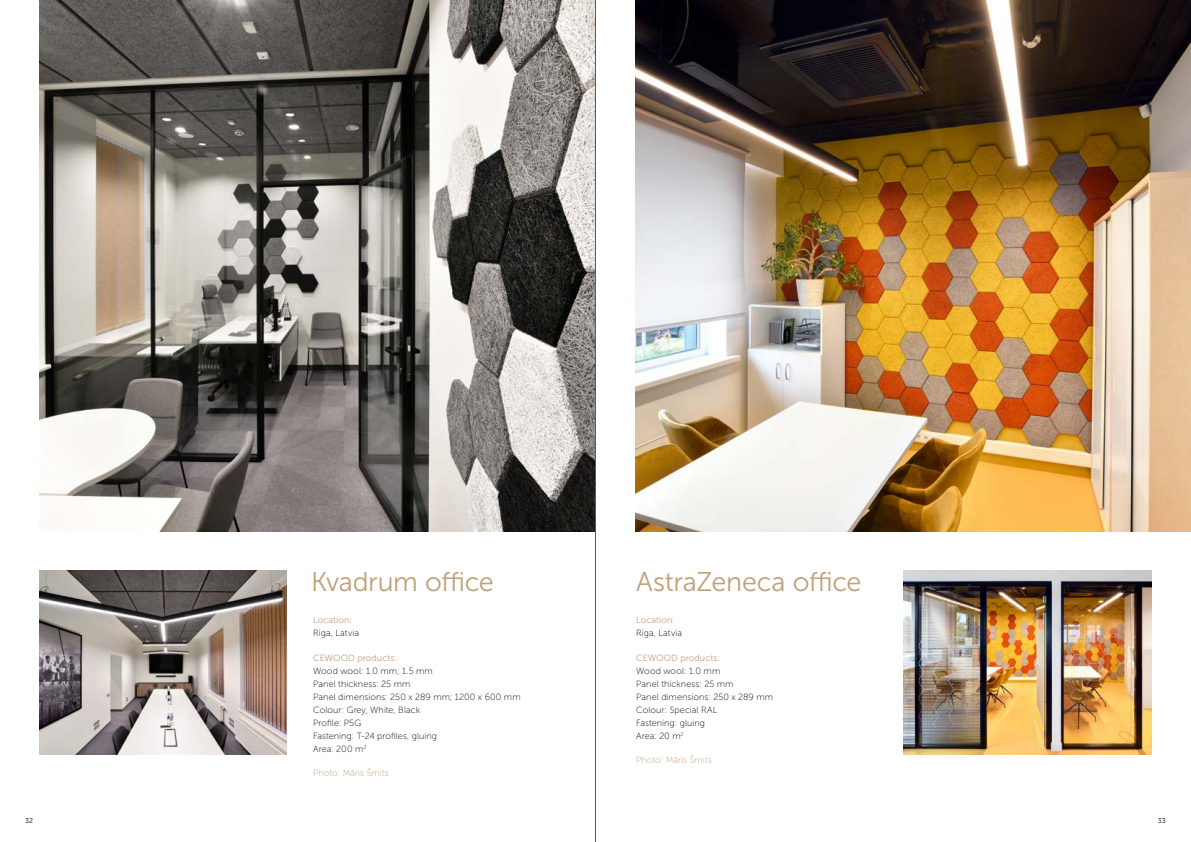
<style>
.page{position:relative;width:1191px;height:842px;background:#fff}
.page>*{position:absolute;margin:0;border:0;box-sizing:border-box;transform-origin:0 0}
.t1{font:27px "Museo Sans 300";letter-spacing:-.015em;color:#c1a078}
.t2{font:9px/13px "Museo Sans 100";letter-spacing:.01em;color:#000}
.t3{font:9px "Museo Sans 300";letter-spacing:.01em;color:#c1a078}
.t4{font:9px "Museo Sans 100";letter-spacing:.005em;color:#c1a078}
.t5{font:7px "Museo Sans 300";color:#000}
</style>
<div class="page">
<img style="left:903px;top:570px;width:248px;height:184px">
<img style="left:635px;top:0;width:556px;height:531px">
<img style="left:40px;top:570px;width:247px;height:184px">
<img style="left:40px;top:0;width:555px;height:531px">
<hr style="left:595px;top:0;width:1px;height:842px;background:#58595b">
<h1 class="t1" style="left:311px;top:567px;width:184px">Kvadrum office</h1>
<p class="t3" style="left:313px;top:615px;width:40px">Location:</p>
<p class="t2" style="left:313px;top:627px;width:47px">Riga, Latvia</p>
<p class="t3" style="left:313px;top:653px;width:85px">CEWOOD products:</p>
<p class="t2" style="left:313px;top:664px;width:209px">Wood wool: 1.0 mm; 1.5 mm<br>Panel thickness: 25 mm<br>Panel dimensions: 250 x 289 mm; 1200 x 600 mm<br>Colour: Grey, White, Black<br>Profile: P5G<br>Fastening: T-24 profiles, gluing<br>Area: 200 m<sup>2</sup></p>
<p class="t4" style="left:313px;top:768px;width:77px">Photo: Māris Šmits</p>
<h1 class="t1" style="left:636px;top:567px;width:227px">AstraZeneca office</h1>
<p class="t3" style="left:636px;top:615px;width:40px">Location:</p>
<p class="t2" style="left:636px;top:627px;width:47px">Riga, Latvia</p>
<p class="t3" style="left:636px;top:653px;width:85px">CEWOOD products:</p>
<p class="t2" style="left:636px;top:664px;width:138px">Wood wool: 1.0 mm<br>Panel thickness: 25 mm<br>Panel dimensions: 250 x 289 mm<br>Colour: Special RAL<br>Fastening: gluing<br>Area: 20 m<sup>2</sup></p>
<p class="t4" style="left:636px;top:755px;width:77px">Photo: Māris Šmits</p>
<p class="t5" style="left:25px;top:817px;width:9px">32</p>
<p class="t5" style="left:1158px;top:817px;width:9px">33</p>
</div>
